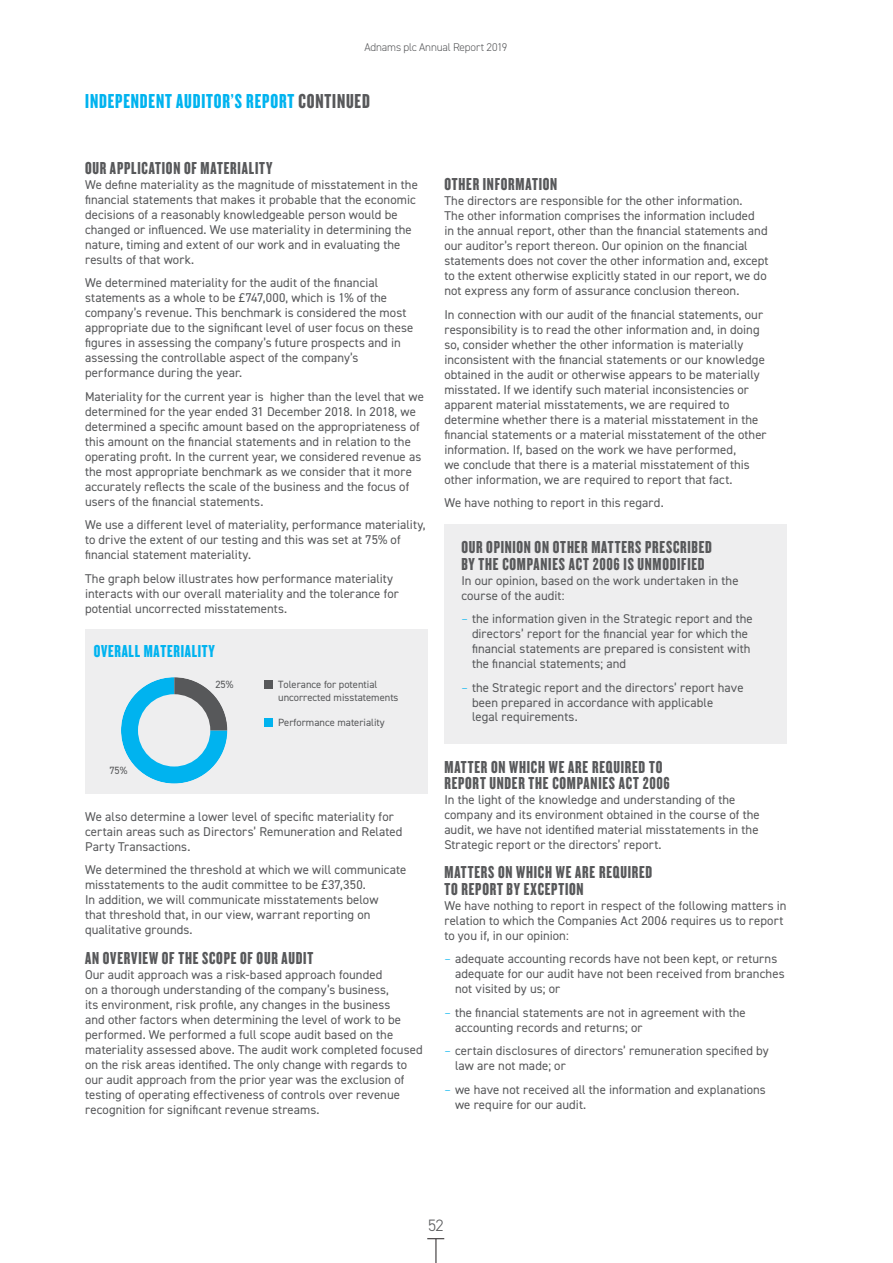
<style>
.page{position:relative;width:893px;height:1263px;background:#fff}
.page>*{position:absolute;margin:0;border:0;box-sizing:border-box;transform-origin:0 0}
.t1{font:21px "Knockout HTF68 Full Featherwt";letter-spacing:.04em;color:#00b3ef}
.t2{font:18px/16.5px "Knockout HTF68 Full Featherwt";letter-spacing:.04em;color:#57585a}
.t3{font:18px "Knockout HTF68 Full Featherwt";letter-spacing:.04em;color:#00b3ef}
.t4{font:300 16.5px "DIN2014";color:#57585a}
.t5{font:12.75px/15px "DIN2014";letter-spacing:.005em;color:#57585a}
.t6{font:300 11.25px "DIN2014";letter-spacing:-.015em;color:#57585a}
.t7{font:10.5px/12.6px "DIN2014";color:#57585a}
.s1{color:#57585a}
.s2{font-weight:300;color:#00b3ef}
</style>
<div class="page">
<svg style="left:427px;top:1238px;width:17px;height:25px"></svg>
<div style="left:85px;top:630px;width:342px;height:164px;background:#eeeeef"></div>
<div style="left:265px;top:680px;width:8px;height:8px;background:#57585a"></div>
<div style="left:265px;top:718px;width:8px;height:8px;background:#00b3ef"></div>
<svg style="left:121px;top:677px;width:106px;height:106px"></svg>
<div style="left:444px;top:524px;width:343px;height:219px;background:#eeeeef"></div>
<p class="t6" style="left:364px;top:41px;width:144px">Adnams plc Annual Report 2019</p>
<h1 class="t1" style="left:85px;top:90px;width:286px">INDEPENDENT AUDITOR’S REPORT <span class="s1">CONTINUED</span></h1>
<h2 class="t2" style="left:85px;top:160px;width:189px">OUR APPLICATION OF MATERIALITY</h2>
<p class="t5" style="left:85px;top:176px;width:334px">We define materiality as the magnitude of misstatement in the financial statements that makes it probable that the economic decisions of a reasonably knowledgeable person would be changed or influenced. We use materiality in determining the nature, timing and extent of our work and in evaluating the results of that work.</p>
<p class="t5" style="left:85px;top:275px;width:330px">We determined materiality for the audit of the financial statements as a whole to be £747,000, which is 1% of the company’s revenue. This benchmark is considered the most appropriate due to the significant level of user focus on these figures in assessing the company’s future prospects and in assessing the controllable aspect of the company’s performance during the year.</p>
<p class="t5" style="left:85px;top:388px;width:340px">Materiality for the current year is higher than the level that we determined for the year ended 31 December 2018. In 2018, we determined a specific amount based on the appropriateness of this amount on the financial statements and in relation to the operating profit. In the current year, we considered revenue as the most appropriate benchmark as we consider that it more accurately reflects the scale of the business and the focus of users of the financial statements.</p>
<p class="t5" style="left:85px;top:517px;width:342px">We use a different level of materiality, performance materiality, to drive the extent of our testing and this was set at 75% of financial statement materiality.</p>
<p class="t5" style="left:85px;top:570px;width:315px">The graph below illustrates how performance materiality interacts with our overall materiality and the tolerance for potential uncorrected misstatements.</p>
<h2 class="t3" style="left:94px;top:642px;width:123px">OVERALL MATERIALITY</h2>
<p class="t7" style="left:110px;top:764px;width:19px">75%</p>
<p class="t7" style="left:216px;top:678px;width:19px">25%</p>
<p class="t7" style="left:278px;top:678px;width:122px">Tolerance for potential uncorrected misstatements</p>
<p class="t7" style="left:278px;top:716px;width:108px">Performance materiality</p>
<p class="t5" style="left:85px;top:809px;width:319px">We also determine a lower level of specific materiality for certain areas such as Directors’ Remuneration and Related<br>Party Transactions.</p>
<p class="t5" style="left:85px;top:862px;width:323px">We determined the threshold at which we will communicate misstatements to the audit committee to be £37,350.<br>In addition, we will communicate misstatements below<br>that threshold that, in our view, warrant reporting on qualitative grounds.</p>
<h2 class="t2" style="left:85px;top:949px;width:230px">AN OVERVIEW OF THE SCOPE OF OUR AUDIT</h2>
<p class="t5" style="left:85px;top:966px;width:339px">Our audit approach was a risk-based approach founded<br>on a thorough understanding of the company’s business,<br>its environment, risk profile, any changes in the business<br>and other factors when determining the level of work to be performed. We performed a full scope audit based on the materiality assessed above. The audit work completed focused on the risk areas identified. The only change with regards to our audit approach from the prior year was the exclusion of testing of operating effectiveness of controls over revenue recognition for significant revenue streams.</p>
<h2 class="t2" style="left:444px;top:176px;width:114px">OTHER INFORMATION</h2>
<p class="t5" style="left:444px;top:193px;width:326px">The directors are responsible for the other information.<br>The other information comprises the information included<br>in the annual report, other than the financial statements and our auditor’s report thereon. Our opinion on the financial statements does not cover the other information and, except to the extent otherwise explicitly stated in our report, we do not express any form of assurance conclusion thereon.</p>
<p class="t5" style="left:444px;top:306px;width:324px">In connection with our audit of the financial statements, our responsibility is to read the other information and, in doing so, consider whether the other information is materially inconsistent with the financial statements or our knowledge obtained in the audit or otherwise appears to be materially misstated. If we identify such material inconsistencies or apparent material misstatements, we are required to determine whether there is a material misstatement in the financial statements or a material misstatement of the other information. If, based on the work we have performed,<br>we conclude that there is a material misstatement of this other information, we are required to report that fact.</p>
<p class="t5" style="left:444px;top:495px;width:221px">We have nothing to report in this regard.</p>
<h2 class="t2" style="left:461px;top:539px;width:252px">OUR OPINION ON OTHER MATTERS PRESCRIBED<br>BY THE COMPANIES ACT 2006 IS UNMODIFIED</h2>
<p class="t5" style="left:461px;top:572px;width:279px">In our opinion, based on the work undertaken in the course of the audit:</p>
<p class="t5" style="left:472px;top:611px;width:282px;text-indent:-11px"><span class="s2">–</span> the information given in the Strategic report and the directors’ report for the financial year for which the financial statements are prepared is consistent with the financial statements; and</p>
<p class="t5" style="left:472px;top:679px;width:273px;text-indent:-11px"><span class="s2">–</span> the Strategic report and the directors’ report have been prepared in accordance with applicable<br>legal requirements.</p>
<h2 class="t2" style="left:444px;top:759px;width:227px">MATTER ON WHICH WE ARE REQUIRED TO<br>REPORT UNDER THE COMPANIES ACT 2006</h2>
<p class="t5" style="left:444px;top:792px;width:317px">In the light of the knowledge and understanding of the company and its environment obtained in the course of the audit, we have not identified material misstatements in the Strategic report or the directors’ report.</p>
<h2 class="t2" style="left:444px;top:864px;width:209px">MATTERS ON WHICH WE ARE REQUIRED<br>TO REPORT BY EXCEPTION</h2>
<p class="t5" style="left:444px;top:898px;width:344px">We have nothing to report in respect of the following matters in relation to which the Companies Act 2006 requires us to report to you if, in our opinion:</p>
<p class="t5" style="left:455px;top:951px;width:331px;text-indent:-11px"><span class="s2">–</span> adequate accounting records have not been kept, or returns adequate for our audit have not been received from branches not visited by us; or</p>
<p class="t5" style="left:455px;top:1005px;width:292px;text-indent:-11px"><span class="s2">–</span> the financial statements are not in agreement with the accounting records and returns; or</p>
<p class="t5" style="left:455px;top:1043px;width:315px;text-indent:-11px"><span class="s2">–</span> certain disclosures of directors’ remuneration specified by law are not made; or</p>
<p class="t5" style="left:455px;top:1082px;width:312px;text-indent:-11px"><span class="s2">–</span> we have not received all the information and explanations we require for our audit.</p>
<p class="t4" style="left:428px;top:1215px;width:17px">52</p>
</div>
